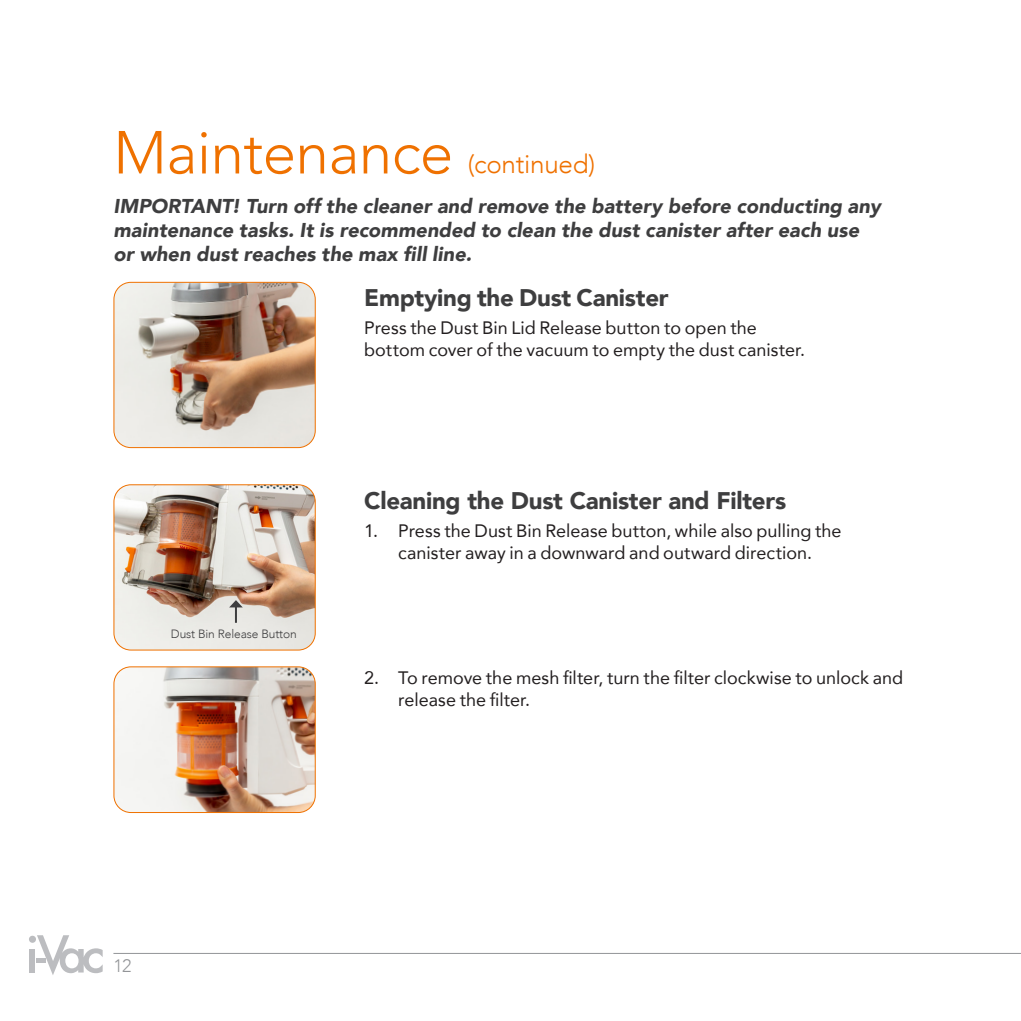
<style>
.page{position:relative;width:1021px;height:1021px;background:#fff}
.page>*{position:absolute;margin:0;border:0;box-sizing:border-box;transform-origin:0 0}
.Main_Heading{font:300 60px "Avenir";letter-spacing:-.01em;color:#ef7100}
.Main_Heading-2{font:300 26px "Avenir";letter-spacing:-.01em;color:#ef7100}
.Sub-Head{font:900 24px "Avenir";letter-spacing:-.01em;color:#3e3e3f}
.Body_Copy{font:900 24px "Avenir";letter-spacing:-.01em;color:#3e3e3f}
.Notes{font:italic 900 20px/24px "Avenir";letter-spacing:.005em;color:#3e3e3f}
.Body_List{font:18px/22px "Avenir";color:#231f20;text-align:center}
.Body_Copy-2{font:18px/22px "Avenir";color:#231f20}
.t1{font:300 18px "Avenir";color:#939598}
.Sub-Head-2{font:300 12px "Avenir";letter-spacing:-.01em;color:#3e3e3f}
</style>
<div class="page">
<hr style="left:113px;top:952px;width:907px;height:1px;background:#939598">
<svg style="left:29px;top:935px;width:74px;height:40px"></svg>
<img style="left:115px;top:282px;width:199px;height:165px">
<div style="left:113px;top:282px;width:203px;height:166px;border:1px solid #ef7100;border-radius:17px"></div>
<img style="left:115px;top:486px;width:200px;height:164px">
<div style="left:113px;top:484px;width:203px;height:166px;border:1px solid #ef7100;border-radius:17px"></div>
<img style="left:115px;top:668px;width:199px;height:143px">
<div style="left:113px;top:666px;width:203px;height:147px;border:1px solid #ef7100;border-radius:17px"></div>
<svg style="left:229px;top:600px;width:14px;height:22px"></svg>
<p class="Main_Heading" style="left:113px;top:117px;width:341px">Maintenance</p>
<p class="Main_Heading-2" style="left:467px;top:149px;width:129px">(continued)</p>
<p class="Notes" style="left:113px;top:194px;width:769px">IMPORTANT! Turn off the cleaner and remove the battery before conducting any maintenance tasks. It is recommended to clean the dust canister after each use or when dust reaches the max fill line.</p>
<p class="Body_Copy" style="left:364px;top:277px;width:306px">Emptying the Dust Canister</p>
<p class="Body_Copy-2" style="left:364px;top:316px;width:442px">Press the Dust Bin Lid Release button to open the bottom cover of the vacuum to empty the dust canister.</p>
<p class="Sub-Head-2" style="left:171px;top:627px;width:127px">Dust Bin Release Button</p>
<p class="Sub-Head" style="left:364px;top:480px;width:423px">Cleaning the Dust Canister and Filters</p>
<p class="Body_List" style="left:364px;top:519px;width:479px">1. Press the Dust Bin Release button, while also pulling the canister away in a downward and outward direction.</p>
<p class="Body_List" style="left:398px;top:666px;width:506px;text-align:left;text-indent:-34px">2. To remove the mesh filter, turn the filter clockwise to unlock and release the filter.</p>
<p class="t1" style="left:113px;top:955px;width:20px">12</p>
</div>
